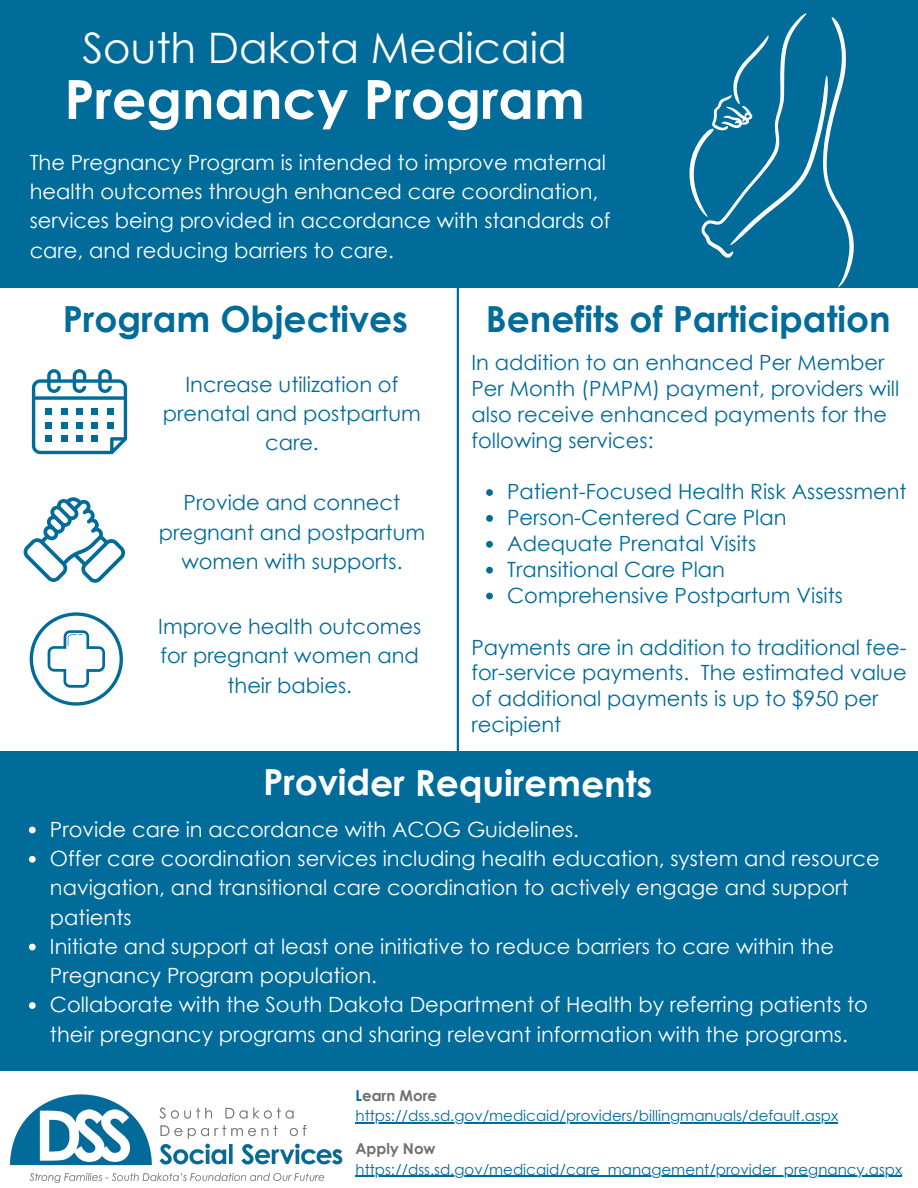
<style>
.page{position:relative;width:918px;height:1188px;background:#fff}
.page>*{position:absolute;margin:0;border:0;box-sizing:border-box;transform-origin:0 0}
.t1{font:700 54px "Century Gothic";color:#fff}
.t2{font:42px "Century Gothic";color:#fff}
.t3{font:700 36px "Century Gothic";color:#016b9a}
.t4{font:700 36px "Century Gothic";letter-spacing:-.005em;color:#fff}
.t5{font:21px/29.2px "Century Gothic";color:#fff}
.t6{font:21px/29.2px "Century Gothic";color:#016b9a;text-align:center}
.t7{font:15px "Century Gothic";color:#016b9a}
.t8{font:700 15px "Century Gothic";color:#707071}
.s1{color:#016b9a}
</style>
<div class="page">
<div style="left:0;top:0;width:918px;height:288px;background:#016b9a"></div>
<div style="left:0;top:751px;width:918px;height:320px;background:#016b9a"></div>
<svg style="left:32px;top:369px;width:95px;height:85px"></svg>
<div style="left:76px;top:422px;width:7px;height:7px;background:#016b9a"></div>
<div style="left:76px;top:435px;width:7px;height:7px;background:#016b9a"></div>
<div style="left:76px;top:408px;width:7px;height:7px;background:#016b9a"></div>
<div style="left:61px;top:422px;width:7px;height:7px;background:#016b9a"></div>
<div style="left:61px;top:435px;width:7px;height:7px;background:#016b9a"></div>
<div style="left:61px;top:408px;width:7px;height:7px;background:#016b9a"></div>
<div style="left:45px;top:422px;width:7px;height:7px;background:#016b9a"></div>
<div style="left:45px;top:435px;width:7px;height:7px;background:#016b9a"></div>
<div style="left:45px;top:408px;width:7px;height:7px;background:#016b9a"></div>
<div style="left:91px;top:422px;width:7px;height:7px;background:#016b9a"></div>
<div style="left:91px;top:435px;width:7px;height:7px;background:#016b9a"></div>
<div style="left:91px;top:408px;width:7px;height:7px;background:#016b9a"></div>
<div style="left:107px;top:422px;width:7px;height:7px;background:#016b9a"></div>
<div style="left:107px;top:408px;width:7px;height:7px;background:#016b9a"></div>
<svg style="left:23px;top:497px;width:102px;height:86px"></svg>
<svg style="left:689px;top:13px;width:165px;height:275px"></svg>
<img style="left:11px;top:1094px;width:332px;height:89px">
<svg style="left:30px;top:612px;width:93px;height:93px"></svg>
<hr style="left:457px;top:277px;width:2px;height:484px;background:#016b9a">
<svg style="left:486px;top:489px;width:7px;height:7px"></svg>
<svg style="left:486px;top:515px;width:7px;height:7px"></svg>
<svg style="left:486px;top:541px;width:7px;height:7px"></svg>
<svg style="left:486px;top:567px;width:7px;height:7px"></svg>
<svg style="left:486px;top:593px;width:7px;height:6px"></svg>
<svg style="left:29px;top:827px;width:7px;height:6px"></svg>
<svg style="left:29px;top:856px;width:7px;height:7px"></svg>
<svg style="left:29px;top:944px;width:7px;height:6px"></svg>
<svg style="left:29px;top:1002px;width:7px;height:7px"></svg>
<hr style="left:356px;top:1122px;width:482px;height:1px;background:#016b9a">
<hr style="left:356px;top:1176px;width:546px;height:1px;background:#016b9a">
<h1 class="t2" style="left:82px;top:21px;width:486px">South Dakota Medicaid</h1>
<h4 class="t1" style="left:64px;top:65px;width:522px">Pregnancy Program</h4>
<p class="t5" style="left:30px;top:147px;width:582px">The Pregnancy Program is intended to improve maternal health outcomes through enhanced care coordination, services being provided in accordance with standards of care, and reducing barriers to care.</p>
<p class="t3" style="left:486px;top:295px;width:406px">Benefits of Participation</p>
<p class="t6" style="left:472px;top:349px;width:429px;line-height:25.8px;text-align:left">In addition to an enhanced Per Member Per Month (PMPM) payment, providers will also receive enhanced payments for the following services:</p>
<p class="t6" style="left:507px;top:476px;width:401px">Patient-Focused Health Risk Assessment</p>
<p class="t6" style="left:507px;top:502px;width:281px">Person-Centered Care Plan</p>
<h4 class="t6" style="left:507px;top:528px;width:251px">Adequate Prenatal Visits</h4>
<p class="t6" style="left:507px;top:554px;width:219px">Transitional Care Plan</p>
<h4 class="t6" style="left:507px;top:580px;width:337px">Comprehensive Postpartum Visits</h4>
<h4 class="t6" style="left:472px;top:633px;width:437px;line-height:25.8px;text-align:left">Payments are in addition to traditional fee&shy;for-service payments. The estimated value of additional payments is up to $950 per recipient</h4>
<p class="t4" style="left:263px;top:760px;width:391px">Provider Requirements</p>
<p class="t5" style="left:50px;top:814px;width:531px">Provide care in accordance with ACOG Guidelines.</p>
<h4 class="t5" style="left:50px;top:843px;width:831px">Offer care coordination services including health education, system and resource navigation, and transitional care coordination to actively engage and support patients</h4>
<h3 class="t5" style="left:50px;top:931px;width:785px">Initiate and support at least one initiative to reduce barriers to care within the<br>Pregnancy Program population.</h3>
<p class="t5" style="left:50px;top:989px;width:819px">Collaborate with the South Dakota Department of Health by referring patients to their pregnancy programs and sharing relevant information with the programs.</p>
<h3 class="t3" style="left:63px;top:295px;width:347px">Program Objectives</h3>
<h3 class="t6" style="left:163px;top:369px;width:260px">Increase utilization of prenatal and postpartum care.</h3>
<h4 class="t6" style="left:159px;top:487px;width:268px">Provide and connect pregnant and postpartum women with supports.</h4>
<p class="t6" style="left:158px;top:611px;width:264px">Improve health outcomes for pregnant women and their babies.</p>
<p class="t8" style="left:356px;top:1086px;width:83px"><span class="s1">L</span>earn More</p>
<p class="t7" style="left:356px;top:1106px;width:484px">https://dss.sd.gov/medicaid/providers/billingmanuals/default.aspx</p>
<p class="t8" style="left:356px;top:1139px;width:82px">Apply Now</p>
<p class="t7" style="left:356px;top:1159px;width:548px">https://dss.sd.gov/medicaid/care_management/provider_pregnancy.aspx</p>
</div>
